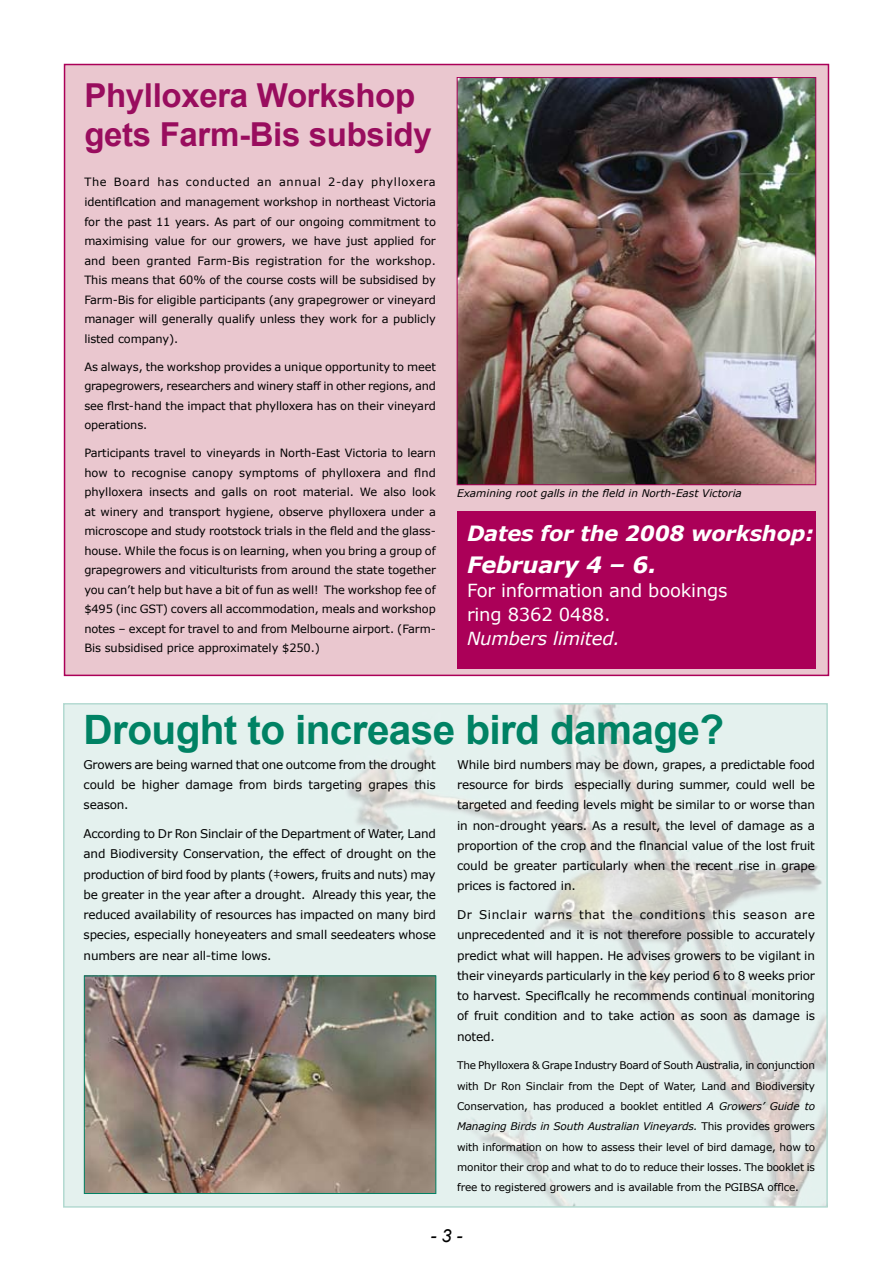
<style>
.page{position:relative;width:893px;height:1263px;background:#fff}
.page>*{position:absolute;margin:0;border:0;box-sizing:border-box;transform-origin:0 0}
.t1{font:700 40.5px "Arial";letter-spacing:-.015em;color:#008264}
.t2{font:700 33px/39.6px "Arial";letter-spacing:-.01em;color:#990d5e}
.t3{font:italic 700 22.5px "Verdana";letter-spacing:-.01em;color:#fff}
.t4{font:italic 700 21px "Verdana";letter-spacing:-.01em;color:#fff}
.t5{font:18px/24px "Verdana";letter-spacing:-.01em;color:#fff}
.t6{font:italic 18px "Verdana";letter-spacing:-.01em;color:#fff}
.t7{font:italic 18px "Arial";color:#000}
.t8{font:12px/20.2px "Verdana";letter-spacing:-.015em;color:#000;text-align:justify}
.t9{font:11.4px/19.5px "Verdana";letter-spacing:-.01em;color:#000;text-align:justify}
.t10{font:10.5px/20.2px "Verdana";letter-spacing:-.015em;color:#000;text-align:justify}
.t11{font:italic 10.5px "Verdana";color:#000}
.s1{font-style:italic}
</style>
<div class="page">
<div style="left:64px;top:64px;width:765px;height:612px;background:#eac7cf;border:2px solid #ab0058"></div>
<img style="left:66px;top:706px;width:759px;height:499px">
<img style="left:86px;top:977px;width:348px;height:215px">
<div style="left:84px;top:975px;width:352px;height:219px;border:1px solid #008264"></div>
<img style="left:459px;top:79px;width:355px;height:404px">
<div style="left:457px;top:77px;width:359px;height:408px;border:1px solid #ab0058"></div>
<div style="left:457px;top:511px;width:359px;height:158px;background:#ab0058"></div>
<h2 class="t2" style="left:84px;top:75px;width:349px">Phylloxera Workshop gets Farm-Bis subsidy</h2>
<p class="t9" style="left:84px;top:172px;width:353px">The Board has conducted an annual 2-day phylloxera identification and management workshop in northeast Victoria for the past 11 years. As part of our ongoing commitment to maximising value for our growers, we have just applied for and been granted Farm-Bis registration for the workshop.<br>This means that 60% of the course costs will be subsidised by Farm-Bis for eligible participants (any grapegrower or vineyard manager will generally qualify unless they work for a publicly listed company).</p>
<p class="t9" style="left:84px;top:356px;width:353px">As always, the workshop provides a unique opportunity to meet grapegrowers, researchers and winery staff in other regions, and see first-hand the impact that phylloxera has on their vineyard operations.</p>
<p class="t9" style="left:84px;top:443px;width:353px">Participants travel to vineyards in North-East Victoria to learn how to recognise canopy symptoms of phylloxera and find phylloxera insects and galls on root material. We also look at winery and transport hygiene, observe phylloxera under a microscope and study rootstock trials in the field and the glass&shy;house. While the focus is on learning, when you bring a group of grapegrowers and viticulturists from around the state together you can’t help but have a bit of fun as well! The workshop fee of $495 (inc GST) covers all accommodation, meals and workshop notes – except for travel to and from Melbourne airport. (Farm-Bis subsidised price approximately $250.)</p>
<p class="t11" style="left:457px;top:486px;width:286px">Examining root galls in the field in North-East Victoria</p>
<h3 class="t4" style="left:467px;top:520px;width:348px">Dates for the 2008 workshop:</h3>
<h3 class="t3" style="left:467px;top:551px;width:191px">February 4 – 6.</h3>
<h3 class="t5" style="left:467px;top:578px;width:262px">For information and bookings ring 8362 0488.</h3>
<h3 class="t6" style="left:467px;top:627px;width:154px">Numbers limited.</h3>
<h1 class="t1" style="left:84px;top:707px;width:642px">Drought to increase bird damage?</h1>
<p class="t8" style="left:84px;top:754px;width:354px">Growers are being warned that one outcome from the drought could be higher damage from birds targeting grapes this season.</p>
<p class="t8" style="left:84px;top:823px;width:354px">According to Dr Ron Sinclair of the Department of Water, Land and Biodiversity Conservation, the effect of drought on the production of bird food by plants (flowers, fruits and nuts) may be greater in the year after a drought. Already this year, the reduced availability of resources has impacted on many bird species, especially honeyeaters and small seedeaters whose numbers are near all-time lows.</p>
<p class="t8" style="left:457px;top:754px;width:359px">While bird numbers may be down, grapes, a predictable food resource for birds especially during summer, could well be targeted and feeding levels might be similar to or worse than in non-drought years. As a result, the level of damage as a proportion of the crop and the financial value of the lost fruit could be greater particularly when the recent rise in grape prices is factored in.</p>
<p class="t8" style="left:457px;top:904px;width:359px">Dr Sinclair warns that the conditions this season are unprecedented and it is not therefore possible to accurately predict what will happen. He advises growers to be vigilant in their vineyards particularly in the key period 6 to 8 weeks prior to harvest. Specifically he recommends continual monitoring of fruit condition and to take action as soon as damage is noted.</p>
<p class="t10" style="left:457px;top:1055px;width:359px">The Phylloxera &amp; Grape Industry Board of South Australia, in conjunction with Dr Ron Sinclair from the Dept of Water, Land and Biodiversity Conservation, has produced a booklet entitled <span class="s1">A Growers’ Guide to Managing Birds in South Australian Vineyards.</span> This provides growers with information on how to assess their level of bird damage, how to monitor their crop and what to do to reduce their losses. The booklet is free to registered growers and is available from the PGIBSA office.</p>
<h3 class="t7" style="left:430px;top:1225px;width:34px">- 3 -</h3>
</div>
